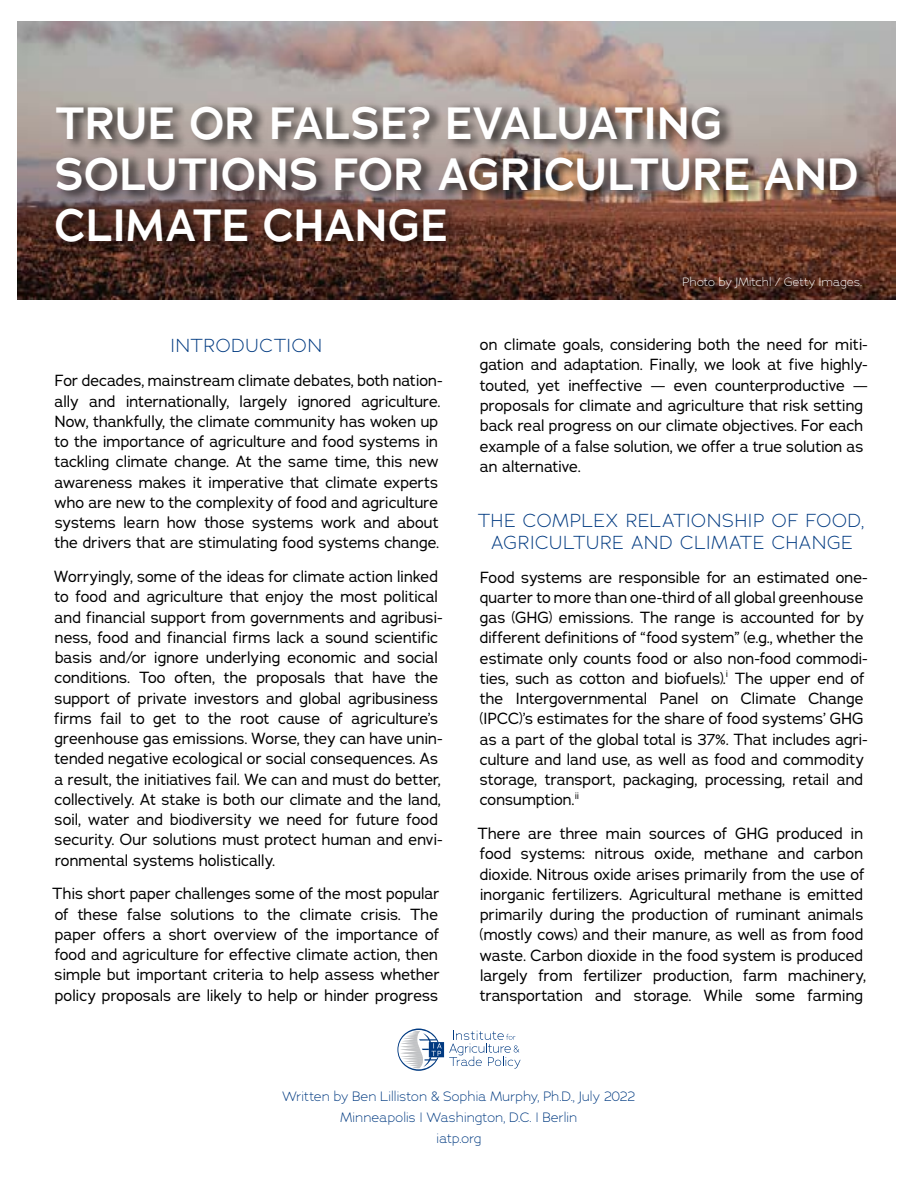
<style>
.page{position:relative;width:918px;height:1188px;background:#fff}
.page>*{position:absolute;margin:0;border:0;box-sizing:border-box;transform-origin:0 0}
.t1{font:600 45px/51px "Adrianna";letter-spacing:-.02em;color:#fff}
.t2{font:300 18.75px/21.8px "Adrianna";letter-spacing:.06em;color:#013a81;text-align:center}
.t3{font:15.75px/20.2px "Adrianna";color:#000}
.t4{font:300 13.5px/20.9px "Adrianna";letter-spacing:.005em;color:#013a81;text-align:center}
.t5{font:300 12px "Adrianna";letter-spacing:.005em;color:#fff}
</style>
<div class="page">
<img style="left:17px;top:22px;width:878px;height:278px">
<svg style="left:397px;top:1029px;width:124px;height:42px"></svg>
<div style="left:54px;top:101px;width:818px;height:153px;background:#000;opacity:.75"></div>
<h1 class="t1" style="left:54px;top:98px;width:807px">TRUE OR FALSE? EVALUATING<br>SOLUTIONS FOR AGRICULTURE AND<br>CLIMATE CHANGE</h1>
<p class="t5" style="left:683px;top:274px;width:181px">Photo by JMitchl / Getty Images.</p>
<p class="t2" style="left:171px;top:335px;width:153px">INTRODUCTION</p>
<p class="t3" style="left:55px;top:370px;width:389px">For decades, mainstream climate debates, both nation&shy;ally and internationally, largely ignored agriculture.<br>Now, thankfully, the climate community has woken up to the importance of agriculture and food systems in tackling climate change. At the same time, this new awareness makes it imperative that climate experts who are new to the complexity of food and agriculture systems learn how those systems work and about the drivers that are stimulating food systems change.</p>
<p class="t3" style="left:54px;top:566px;width:390px">Worryingly, some of the ideas for climate action linked to food and agriculture that enjoy the most political and financial support from governments and agribusi&shy;ness, food and financial firms lack a sound scientific basis and/or ignore underlying economic and social conditions. Too often, the proposals that have the support of private investors and global agribusiness firms fail to get to the root cause of agriculture’s greenhouse gas emissions. Worse, they can have unin&shy;tended negative ecological or social consequences. As a result, the initiatives fail. We can and must do better, collectively. At stake is both our climate and the land, soil, water and biodiversity we need for future food security. Our solutions must protect human and envi&shy;ronmental systems holistically.</p>
<p class="t3" style="left:52px;top:883px;width:389px;text-align:justify">This short paper challenges some of the most popular of these false solutions to the climate crisis. The paper offers a short overview of the importance of food and agriculture for effective climate action, then simple but important criteria to help assess whether policy proposals are likely to help or hinder progress</p>
<p class="t3" style="left:480px;top:334px;width:390px">on climate goals, considering both the need for miti&shy;gation and adaptation. Finally, we look at five highly&shy;touted, yet ineffective — even counterproductive — proposals for climate and agriculture that risk setting back real progress on our climate objectives. For each example of a false solution, we offer a true solution as an alternative.</p>
<p class="t2" style="left:478px;top:509px;width:388px">THE COMPLEX RELATIONSHIP OF FOOD,<br>AGRICULTURE AND CLIMATE CHANGE</p>
<p class="t3" style="left:480px;top:567px;width:390px">Food systems are responsible for an estimated one&shy;quarter to more than one-third of all global greenhouse gas (GHG) emissions. The range is accounted for by different definitions of “food system” (e.g., whether the estimate only counts food or also non-food commodi&shy;ties, such as cotton and biofuels).<sup>i</sup> The upper end of the Intergovernmental Panel on Climate Change (IPCC)’s estimates for the share of food systems’ GHG as a part of the global total is 37%. That includes agri&shy;culture and land use, as well as food and commodity storage, transport, packaging, processing, retail and consumption.<sup>ii</sup></p>
<p class="t3" style="left:478px;top:823px;width:390px">There are three main sources of GHG produced in food systems: nitrous oxide, methane and carbon dioxide. Nitrous oxide arises primarily from the use of inorganic fertilizers. Agricultural methane is emitted primarily during the production of ruminant animals (mostly cows) and their manure, as well as from food waste. Carbon dioxide in the food system is produced largely from fertilizer production, farm machinery, transportation and storage. While some farming</p>
<p class="t4" style="left:283px;top:1085px;width:354px">Written by Ben Lilliston &amp; Sophia Murphy, Ph.D., July 2022<br>Minneapolis | Washington, D.C. | Berlin<br>iatp.org</p>
</div>
